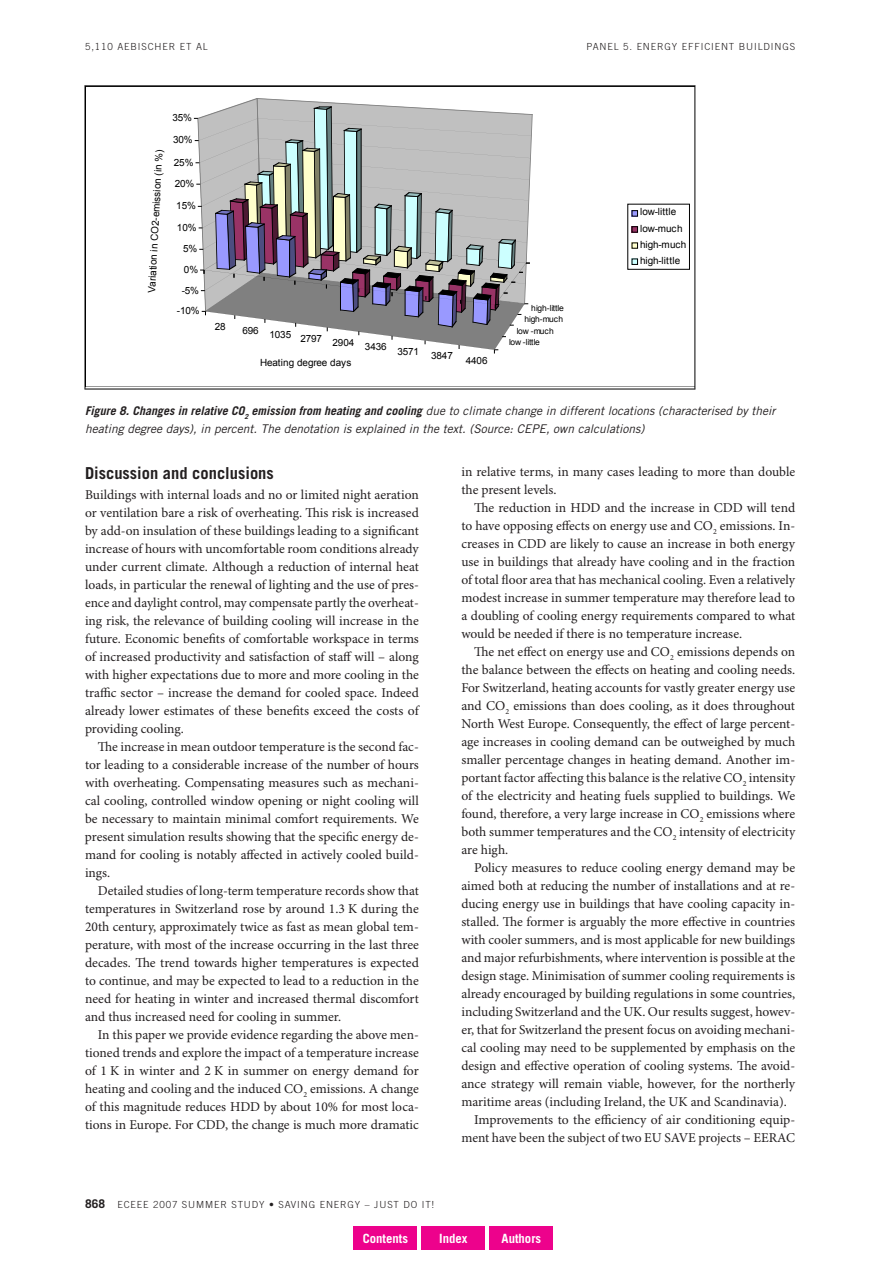
<style>
.page{position:relative;width:893px;height:1263px;background:#fff}
.page>*{position:absolute;margin:0;border:0;box-sizing:border-box;transform-origin:0 0}
.t1{font:700 16.5px "Trade Gothic";color:#231f20}
.t2{font:13.5px/18px "Minion Pro";color:#231f20;text-align:justify}
.t3{font:700 12.75px "Trade Gothic";color:#fff}
.t4{font:italic 12px/18px "Trade Gothic";color:#231f20}
.t5{font:9.9px "Arial";letter-spacing:-.015em;color:#000}
.t6{font:9.9px/16px "Arial";letter-spacing:.01em;color:#000}
.t7{font:300 9.75px "Trade Gothic";letter-spacing:.09em;color:#231f20}
.t8{font:8.4px "Arial";letter-spacing:-.02em;color:#000}
.s1{font-weight:700}
.s2{font-weight:700;font-size:12px}
</style>
<div class="page">
<svg style="left:86px;top:87px;width:609px;height:300px"></svg>
<hr style="left:85px;top:86px;width:610px;height:1px;background:#000">
<hr style="left:85px;top:86px;width:1px;height:303px;background:#000">
<hr style="left:695px;top:86px;width:1px;height:303px;background:#000">
<hr style="left:85px;top:389px;width:610px;height:1px;background:#000">
<div style="left:353px;top:1226px;width:64px;height:24px;background:#ed028c"></div>
<div style="left:421px;top:1226px;width:64px;height:24px;background:#ed028c"></div>
<div style="left:490px;top:1226px;width:63px;height:24px;background:#ed028c"></div>
<p class="t7" style="left:85px;top:41px;width:40px">5,110 AEBISCHER</p>
<p class="t7" style="left:180px;top:41px;width:29px">ET AL</p>
<p class="t7" style="left:586px;top:41px;width:15px">PANE</p>
<p class="t7" style="left:614px;top:41px;width:37px">L 5. ENERGY</p>
<p class="t7" style="left:682px;top:41px;width:26px">EFFICIENT</p>
<p class="t7" style="left:739px;top:41px;width:7px">BUI</p>
<p class="t7" style="left:758px;top:41px;width:13px">LDINGS</p>
<p class="t5" style="left:148px;top:293px;width:145px;rotate:-87deg">Variation in CO2-emission (in %)</p>
<p class="t5" style="left:172px;top:114px;width:21px">35%</p>
<p class="t5" style="left:173px;top:136px;width:21px">30%</p>
<p class="t5" style="left:174px;top:158px;width:21px">25%</p>
<p class="t5" style="left:175px;top:180px;width:21px">20%</p>
<p class="t5" style="left:176px;top:202px;width:21px">15%</p>
<p class="t5" style="left:177px;top:223px;width:21px">10%</p>
<p class="t5" style="left:183px;top:245px;width:16px">5%</p>
<p class="t5" style="left:184px;top:266px;width:16px">0%</p>
<p class="t5" style="left:182px;top:286px;width:19px">-5%</p>
<p class="t5" style="left:177px;top:307px;width:24px">-10%</p>
<p class="t5" style="left:215px;top:322px;width:12px">28</p>
<p class="t5" style="left:243px;top:331px;width:81px">696 1035 2797</p>
<p class="t5" style="left:333px;top:341px;width:56px">2904 3436</p>
<p class="t5" style="left:260px;top:358px;width:93px">Heating degree days</p>
<p class="t5" style="left:397px;top:348px;width:23px">3571</p>
<p class="t5" style="left:431px;top:352px;width:23px">3847</p>
<p class="t5" style="left:466px;top:357px;width:23px">4406</p>
<p class="t8" style="left:531px;top:305px;width:34px">high-little</p>
<p class="t8" style="left:524px;top:316px;width:40px">high-much</p>
<p class="t8" style="left:517px;top:327px;width:39px">low -much</p>
<p class="t8" style="left:509px;top:339px;width:32px">low -little</p>
<p class="t6" style="left:640px;top:205px;width:48px">low-little low-much high-much high-little</p>
<p class="t4" style="left:85px;top:401px;width:692px"><span class="s1">Figure 8. Changes in relative CO</span><sub>2</sub> <span class="s1">emission from heating and cooling</span> due to climate change in different locations (characterised by their heating degree days), in percent. The denotation is explained in the text. (Source: CEPE, own calculations)</p>
<p class="t1" style="left:85px;top:463px;width:190px">Discussion and conclusions</p>
<p class="t2" style="left:85px;top:486px;width:335px">Buildings with internal loads and no or limited night aeration or ventilation bare a risk of overheating. This risk is increased by add-on insulation of these buildings leading to a significant increase of hours with uncomfortable room conditions already under current climate. Although a reduction of internal heat loads, in particular the renewal of lighting and the use of pres&shy;ence and daylight control, may compensate partly the overheat&shy;ing risk, the relevance of building cooling will increase in the future. Economic benefits of comfortable workspace in terms of increased productivity and satisfaction of staff will – along with higher expectations due to more and more cooling in the traffic sector – increase the demand for cooled space. Indeed already lower estimates of these benefits exceed the costs of providing cooling.</p>
<p class="t2" style="left:85px;top:738px;width:335px;text-indent:13px">The increase in mean outdoor temperature is the second fac&shy;tor leading to a considerable increase of the number of hours with overheating. Compensating measures such as mechani&shy;cal cooling, controlled window opening or night cooling will be necessary to maintain minimal comfort requirements. We present simulation results showing that the specific energy de&shy;mand for cooling is notably affected in actively cooled build&shy;ings.</p>
<p class="t2" style="left:85px;top:882px;width:335px;text-indent:13px">Detailed studies of long-term temperature records show that temperatures in Switzerland rose by around 1.3 K during the 20th century, approximately twice as fast as mean global tem&shy;perature, with most of the increase occurring in the last three decades. The trend towards higher temperatures is expected to continue, and may be expected to lead to a reduction in the need for heating in winter and increased thermal discomfort and thus increased need for cooling in summer.</p>
<p class="t2" style="left:85px;top:1026px;width:335px;text-indent:13px">In this paper we provide evidence regarding the above men&shy;tioned trends and explore the impact of a temperature increase of 1 K in winter and 2 K in summer on energy demand for heating and cooling and the induced CO<sub>2</sub> emissions. A change of this magnitude reduces HDD by about 10% for most loca&shy;tions in Europe. For CDD, the change is much more dramatic</p>
<p class="t7" style="left:85px;top:1199px;width:350px"><span class="s2">868</span> ECEEE 2007 SUMMER STUDY • SAVING ENERGY – JUST DO IT!</p>
<p class="t2" style="left:461px;top:463px;width:335px">in relative terms, in many cases leading to more than double the present levels.</p>
<p class="t2" style="left:461px;top:499px;width:335px;text-indent:13px">The reduction in HDD and the increase in CDD will tend to have opposing effects on energy use and CO<sub>2</sub> emissions. In&shy;creases in CDD are likely to cause an increase in both energy use in buildings that already have cooling and in the fraction of total floor area that has mechanical cooling. Even a relatively modest increase in summer temperature may therefore lead to a doubling of cooling energy requirements compared to what would be needed if there is no temperature increase.</p>
<p class="t2" style="left:461px;top:643px;width:335px;text-indent:13px">The net effect on energy use and CO<sub>2</sub> emissions depends on the balance between the effects on heating and cooling needs.<br>For Switzerland, heating accounts for vastly greater energy use and CO<sub>2</sub> emissions than does cooling, as it does throughout North West Europe. Consequently, the effect of large percent&shy;age increases in cooling demand can be outweighed by much smaller percentage changes in heating demand. Another im&shy;portant factor affecting this balance is the relative CO<sub>2</sub> intensity of the electricity and heating fuels supplied to buildings. We found, therefore, a very large increase in CO<sub>2</sub> emissions where both summer temperatures and the CO<sub>2</sub> intensity of electricity are high.</p>
<p class="t2" style="left:474px;top:859px;width:323px">Policy measures to reduce cooling energy demand may be</p>
<p class="t2" style="left:461px;top:877px;width:335px">aimed both at reducing the number of installations and at re-</p>
<p class="t2" style="left:461px;top:895px;width:335px">ducing energy use in buildings that have cooling capacity in-</p>
<p class="t2" style="left:461px;top:913px;width:335px">stalled. The former is arguably the more effective in countries</p>
<p class="t2" style="left:461px;top:931px;width:335px">with cooler summers, and is most applicable for new buildings</p>
<p class="t2" style="left:461px;top:949px;width:335px">and major refurbishments, where intervention is possible at the</p>
<p class="t2" style="left:461px;top:967px;width:335px">design stage. Minimisation of summer cooling requirements is</p>
<p class="t2" style="left:461px;top:985px;width:335px">already encouraged by building regulations in some countries,</p>
<p class="t2" style="left:461px;top:1003px;width:335px">including Switzerland and the UK. Our results suggest, howev-</p>
<p class="t2" style="left:461px;top:1021px;width:335px">er, that for Switzerland the present focus on avoiding mechani-</p>
<p class="t2" style="left:461px;top:1039px;width:335px">cal cooling may need to be supplemented by emphasis on the</p>
<p class="t2" style="left:461px;top:1057px;width:335px">design and effective operation of cooling systems. The avoid-</p>
<p class="t2" style="left:461px;top:1075px;width:335px">ance strategy will remain viable, however, for the northerly</p>
<p class="t2" style="left:461px;top:1093px;width:327px">maritime areas (including Ireland, the UK and Scandinavia).</p>
<p class="t2" style="left:474px;top:1111px;width:323px">Improvements to the efficiency of air conditioning equip-</p>
<p class="t2" style="left:461px;top:1129px;width:335px">ment have been the subject of two EU SAVE projects – EERAC</p>
<p class="t3" style="left:363px;top:1230px;width:47px">Contents</p>
<p class="t3" style="left:439px;top:1230px;width:30px">Index</p>
<p class="t3" style="left:502px;top:1230px;width:41px">Authors</p>
</div>
